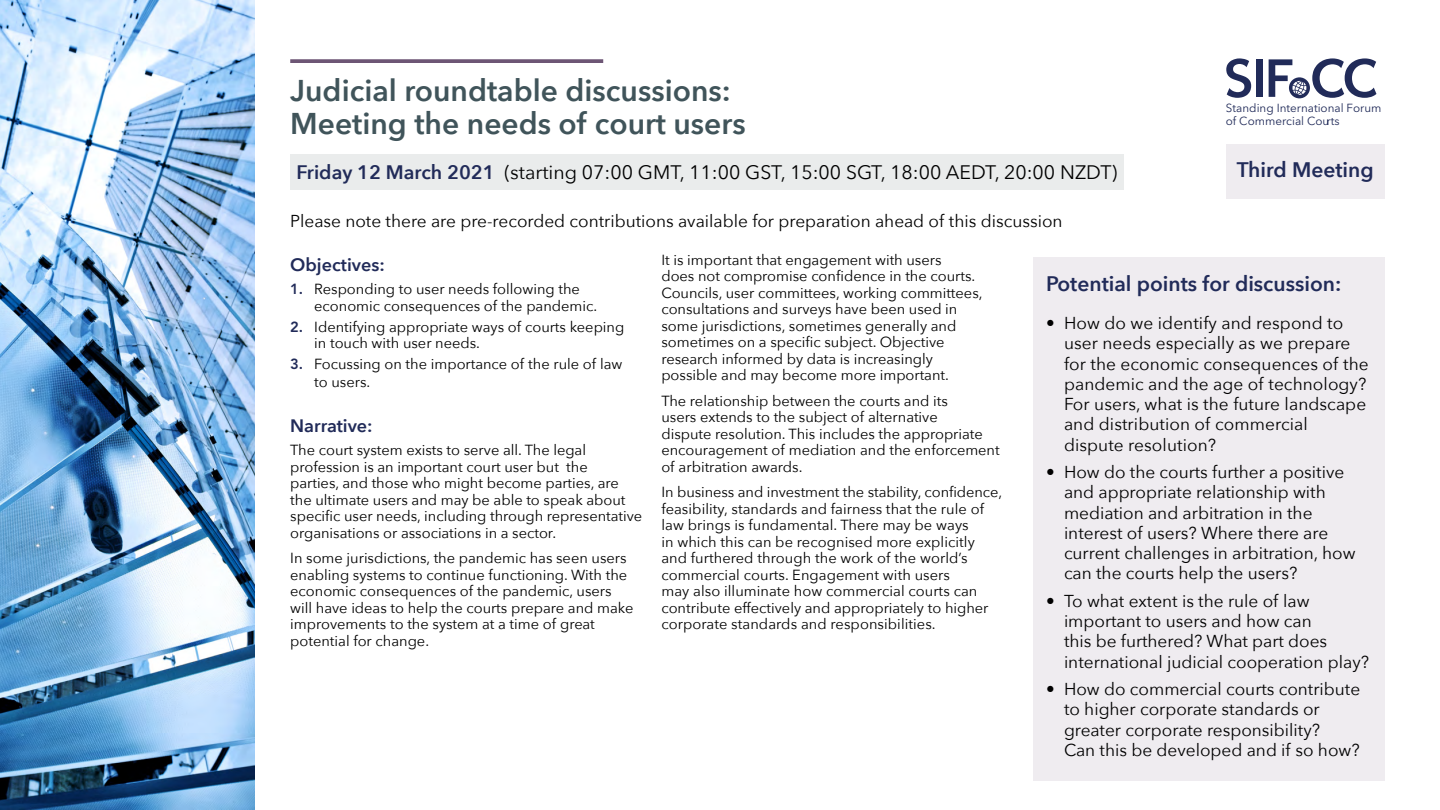
<style>
.page{position:relative;width:1440px;height:810px;background:#fff}
.page>*{position:absolute;margin:0;border:0;box-sizing:border-box;transform-origin:0 0}
.Heading_1{font:600 30px/33px "Avenir Next";color:#40545a}
.Subheading_box{font:600 21px "Avenir Next";color:#212b59}
.Subheading_box_2{font:600 21px "Avenir Next";color:#212b59}
.Heading_3_Teal{font:19.5px "Avenir Next";color:#000}
.Subheading_2{font:600 18px "Avenir Next";color:#212b59}
.Body_text_Span{font:17.25px/20.2px "Avenir Next";color:#000}
.Body_text{font:14.62px/16.5px "Avenir Next";color:#000}
.t1{font:11.62px/12.8px "Avenir Next";color:#212b59}
.s1{font-weight:600;color:#212b59}
.s2{font-family:"Avenir";font-weight:800;color:#212b59}
</style>
<div class="page">
<svg style="left:290px;top:59px;width:313px;height:4px"></svg>
<div style="left:290px;top:155px;width:834px;height:35px;background:#eaecec"></div>
<img style="left:0;top:0;width:254px;height:810px">
<div style="left:1226px;top:144px;width:158px;height:55px;background:#efecf0"></div>
<div style="left:1256px;top:59px;width:6px;height:38px;background:#212b59"></div>
<svg style="left:1269px;top:58px;width:107px;height:40px"></svg>
<svg style="left:1226px;top:58px;width:25px;height:40px"></svg>
<div style="left:1033px;top:257px;width:351px;height:59px;background:#efecf0"></div>
<div style="left:1033px;top:303px;width:351px;height:173px;background:#efecf0"></div>
<div style="left:1033px;top:452px;width:351px;height:152px;background:#efecf0"></div>
<div style="left:1033px;top:581px;width:351px;height:112px;background:#efecf0"></div>
<div style="left:1033px;top:669px;width:351px;height:112px;background:#efecf0"></div>
<h1 class="Heading_1" style="left:290px;top:74px;width:457px">Judicial roundtable discussions:<br>Meeting the needs of court users</h1>
<h2 class="Heading_3_Teal" style="left:297px;top:155px;width:822px"><span class="s1">Friday 12 March 2021</span> (starting 07:00 GMT, 11:00 GST, 15:00 SGT, 18:00 AEDT, 20:00 NZDT)</h2>
<p class="Body_text_Span" style="left:290px;top:210px;width:774px">Please note there are pre-recorded contributions available for preparation ahead of this discussion</p>
<h3 class="Subheading_2" style="left:290px;top:249px;width:96px">Objectives:</h3>
<p class="Body_text" style="left:314px;top:280px;width:285px;text-indent:-24px"><span class="s2">1.</span> Responding to user needs following the economic consequences of the pandemic.</p>
<p class="Body_text" style="left:314px;top:318px;width:312px;text-indent:-24px"><span class="s2">2.</span> Identifying appropriate ways of courts keeping in touch with user needs.</p>
<p class="Body_text" style="left:314px;top:354px;width:310px;line-height:18px;text-indent:-24px"><span class="s2">3.</span> Focussing on the importance of the rule of law to users.</p>
<h3 class="Subheading_2" style="left:290px;top:410px;width:84px">Narrative:</h3>
<p class="Body_text" style="left:290px;top:441px;width:354px">The court system exists to serve all. The legal profession is an important court user but the<br>parties, and those who might become parties, are the ultimate users and may be able to speak about specific user needs, including through representative organisations or associations in a sector.</p>
<p class="Body_text" style="left:290px;top:549px;width:345px">In some jurisdictions, the pandemic has seen users enabling systems to continue functioning. With the economic consequences of the pandemic, users will have ideas to help the courts prepare and make improvements to the system at a time of great potential for change.</p>
<p class="t1" style="left:1226px;top:101px;width:157px">Standing International Forum of Commercial Courts</p>
<p class="Subheading_box_2" style="left:1237px;top:152px;width:138px">Third Meeting</p>
<p class="Body_text" style="left:661px;top:251px;width:323px">It is important that engagement with users<br>does not compromise confidence in the courts.<br>Councils, user committees, working committees, consultations and surveys have been used in some jurisdictions, sometimes generally and sometimes on a specific subject. Objective research informed by data is increasingly possible and may become more important.</p>
<p class="Body_text" style="left:661px;top:392px;width:340px">The relationship between the courts and its<br>users extends to the subject of alternative<br>dispute resolution. This includes the appropriate encouragement of mediation and the enforcement of arbitration awards.</p>
<p class="Body_text" style="left:661px;top:483px;width:342px">In business and investment the stability, confidence, feasibility, standards and fairness that the rule of law brings is fundamental. There may be ways<br>in which this can be recognised more explicitly and furthered through the work of the world’s commercial courts. Engagement with users<br>may also illuminate how commercial courts can contribute effectively and appropriately to higher corporate standards and responsibilities.</p>
<h4 class="Subheading_box" style="left:1046px;top:266px;width:297px">Potential points for discussion:</h4>
<p class="Body_text_Span" style="left:1064px;top:312px;width:306px;text-indent:-18px">• How do we identify and respond to user needs especially as we prepare for the economic consequences of the pandemic and the age of technology?<br>For users, what is the future landscape and distribution of commercial dispute resolution?</p>
<p class="Body_text_Span" style="left:1064px;top:461px;width:293px;text-indent:-18px">• How do the courts further a positive and appropriate relationship with mediation and arbitration in the interest of users? Where there are current challenges in arbitration, how can the courts help the users?</p>
<p class="Body_text_Span" style="left:1064px;top:590px;width:307px;text-indent:-18px">• To what extent is the rule of law important to users and how can<br>this be furthered? What part does international judicial cooperation play?</p>
<p class="Body_text_Span" style="left:1064px;top:678px;width:298px;text-indent:-18px">• How do commercial courts contribute to higher corporate standards or greater corporate responsibility?<br>Can this be developed and if so how?</p>
</div>
